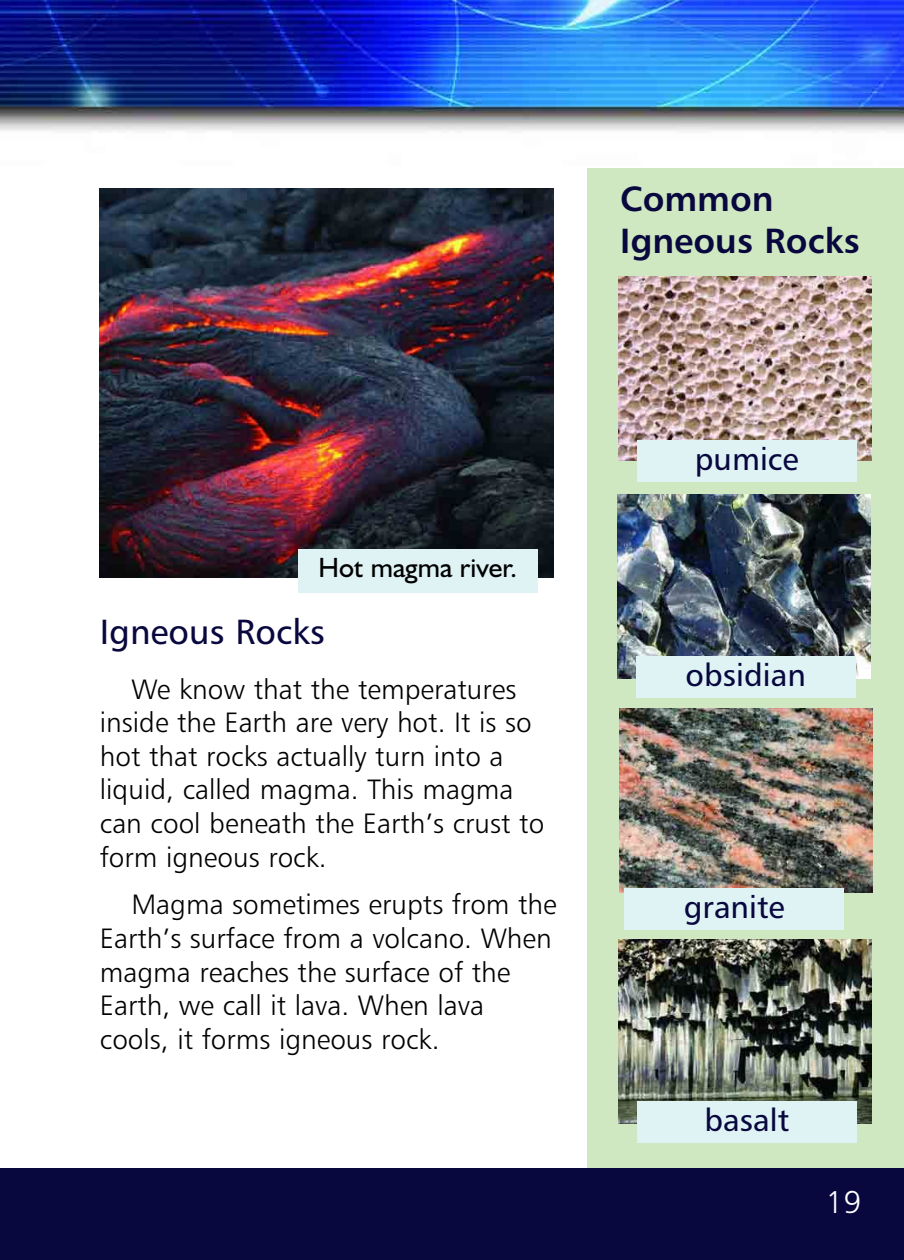
<style>
.page{position:relative;width:904px;height:1260px;background:#fff}
.page>*{position:absolute;margin:0;border:0;box-sizing:border-box;transform-origin:0 0}
.t1{font:35px/42px "Humanist 777 BT Bold B";color:#08083f}
.t2{font:35px "Humanist 777 BT Roman B";color:#08083f}
.t3{font:31.5px "Humanist 777 BT Roman B";color:#08083f}
.t4{font:31.5px "Humanist 777 BT Light B";color:#fff}
.t5{font:28px/33.6px "Humanist 777 BT Light B";color:#000}
.t6{font:28px "Humanist 521 BT";color:#000}
</style>
<div class="page">
<div style="left:586px;top:168px;width:317px;height:1021px;background:#d0e8c2"></div>
<div style="left:0;top:1168px;width:903px;height:92px;background:#08083f"></div>
<img style="left:0;top:0;width:903px;height:131px">
<img style="left:619px;top:709px;width:253px;height:184px">
<div style="left:624px;top:888px;width:219px;height:42px;background:#dff3f5"></div>
<img style="left:100px;top:188px;width:453px;height:390px">
<div style="left:298px;top:549px;width:239px;height:44px;background:#dff3f5"></div>
<img style="left:618px;top:277px;width:253px;height:184px">
<div style="left:636px;top:440px;width:220px;height:42px;background:#dff3f5"></div>
<img style="left:617px;top:494px;width:253px;height:184px">
<div style="left:635px;top:656px;width:220px;height:42px;background:#dff3f5"></div>
<img style="left:618px;top:940px;width:253px;height:184px">
<div style="left:636px;top:1102px;width:220px;height:41px;background:#dff3f5"></div>
<p class="t1" style="left:620px;top:181px;width:241px">Common<br>Igneous Rocks</p>
<p class="t6" style="left:318px;top:558px;width:200px">Hot magma river.</p>
<p class="t2" style="left:100px;top:618px;width:226px">Igneous Rocks</p>
<p class="t5" style="left:100px;top:674px;width:445px;text-indent:32px">We know that the temperatures inside the Earth are very hot. It is so hot that rocks actually turn into a liquid, called magma. This magma can cool beneath the Earth’s crust to form igneous rock.</p>
<p class="t5" style="left:100px;top:890px;width:458px;text-indent:32px">Magma sometimes erupts from the<br>Earth’s surface from a volcano. When magma reaches the surface of the<br>Earth, we call it lava. When lava cools, it forms igneous rock.</p>
<p class="t3" style="left:694px;top:446px;width:105px">pumice</p>
<p class="t3" style="left:685px;top:662px;width:122px">obsidian</p>
<p class="t3" style="left:683px;top:894px;width:102px">granite</p>
<p class="t3" style="left:704px;top:1107px;width:86px">basalt</p>
<p class="t4" style="left:825px;top:1190px;width:37px">19</p>
</div>
